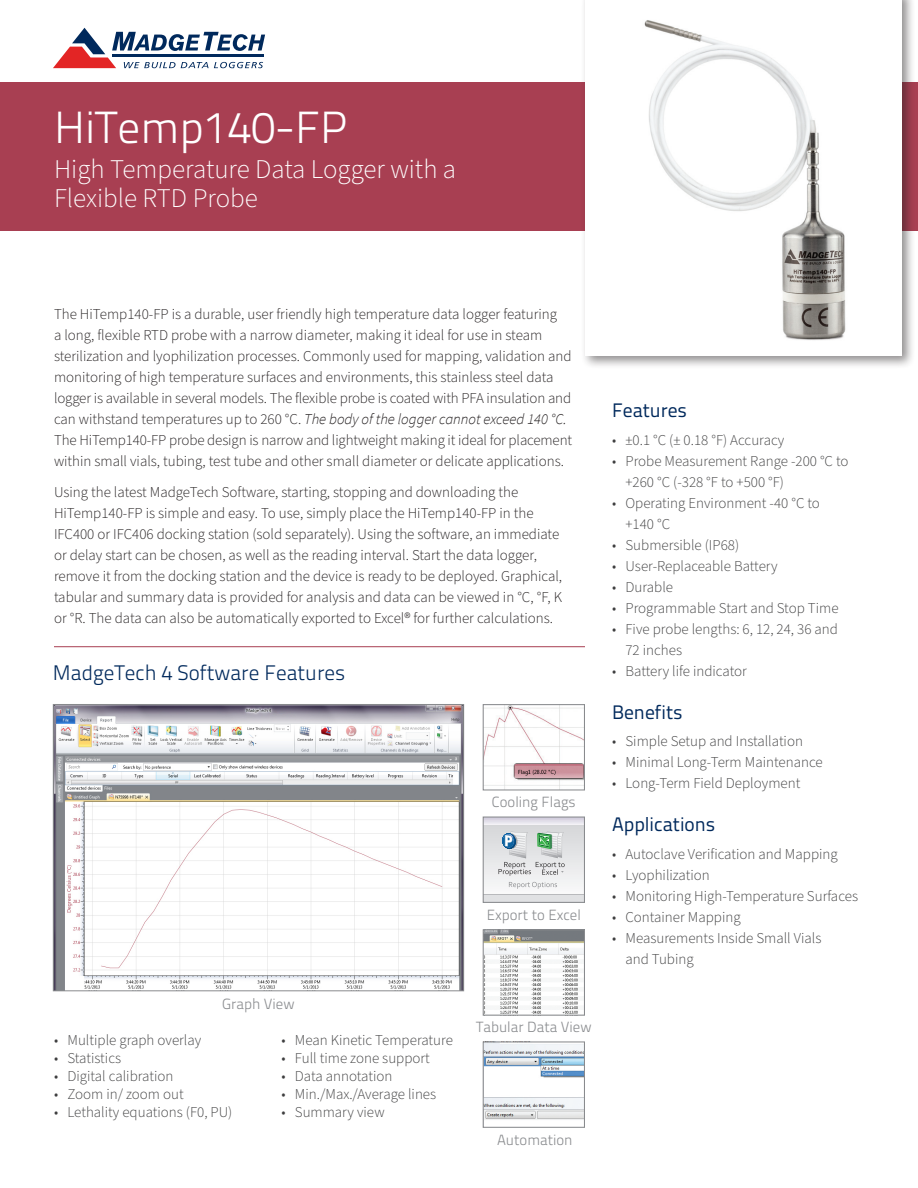
<style>
.page{position:relative;width:918px;height:1188px;background:#fff}
.page>*{position:absolute;margin:0;border:0;box-sizing:border-box;transform-origin:0 0}
.t1{font:300 45px "Titillium Text 22 L";color:#fff}
.t2{font:300 27px/28.5px "Source Sans Pro";color:#fff}
.t3{font:300 21px "Titillium Text 22 L";color:#00295c}
.Subhead{font:19.5px "Titillium Text 22 L";color:#00295c}
.body{font:300 15px/21px "Source Sans Pro";color:#231f20}
.t4{font:300 15px/21px "Source Sans Pro";color:#3e3e3f}
.t5{font:300 14.7px "Titillium Text 22 L";color:#898b8e}
.s1{font-style:italic}
</style>
<div class="page">
<div style="left:0;top:82px;width:918px;height:149px;background:#a83f52"></div>
<div style="left:581px;top:0;width:335px;height:369px;background:#231f20;opacity:.5"></div>
<div style="left:585px;top:0;width:317px;height:355px;background:#fff"></div>
<svg style="left:53px;top:28px;width:212px;height:40px"></svg>
<hr style="left:112px;top:54px;width:152px;height:3px;background:#00295c">
<img style="left:485px;top:706px;width:98px;height:82px">
<div style="left:483px;top:704px;width:102px;height:86px;border:1px solid #898b8e"></div>
<img style="left:485px;top:931px;width:98px;height:83px">
<div style="left:483px;top:929px;width:102px;height:87px;border:1px solid #898b8e"></div>
<img style="left:485px;top:1043px;width:98px;height:77px">
<div style="left:483px;top:1041px;width:102px;height:87px;border:1px solid #898b8e"></div>
<svg style="left:485px;top:824px;width:98px;height:63px"></svg>
<hr style="left:483px;top:825px;width:101px;height:1px;background:#b8b9bc">
<hr style="left:483px;top:894px;width:101px;height:1px;background:#b8b9bc">
<div style="left:483px;top:895px;width:101px;height:7px;background:#e0e1e3"></div>
<div style="left:483px;top:817px;width:101px;height:7px;background:#e1dee8"></div>
<div style="left:483px;top:817px;width:102px;height:86px;border:1px solid #898b8e"></div>
<svg style="left:509px;top:882px;width:48px;height:7px"></svg>
<hr style="left:54px;top:646px;width:531px;height:1px;background:#a83f52">
<img style="left:55px;top:706px;width:407px;height:283px">
<div style="left:53px;top:704px;width:411px;height:287px;border:1px solid #898b8e"></div>
<img style="left:644px;top:20px;width:202px;height:320px">
<svg style="left:499px;top:832px;width:66px;height:44px;background:#c0cccc"></svg>
<p class="t1" style="left:54px;top:94px;width:295px">HiTemp140-FP</p>
<p class="t2" style="left:54px;top:156px;width:404px">High Temperature Data Logger with a<br>Flexible RTD Probe</p>
<p class="body" style="left:54px;top:304px;width:520px">The HiTemp140-FP is a durable, user friendly high temperature data logger featuring<br>a long, flexible RTD probe with a narrow diameter, making it ideal for use in steam sterilization and lyophilization processes. Commonly used for mapping, validation and monitoring of high temperature surfaces and environments, this stainless steel data logger is available in several models. The flexible probe is coated with PFA insulation and can withstand temperatures up to 260 °C. <span class="s1">The body of the logger cannot exceed 140 °C.<br></span>The HiTemp140-FP probe design is narrow and lightweight making it ideal for placement within small vials, tubing, test tube and other small diameter or delicate applications.</p>
<p class="body" style="left:54px;top:482px;width:510px">Using the latest MadgeTech Software, starting, stopping and downloading the HiTemp140-FP is simple and easy. To use, simply place the HiTemp140-FP in the IFC400 or IFC406 docking station (sold separately). Using the software, an immediate or delay start can be chosen, as well as the reading interval. Start the data logger, remove it from the docking station and the device is ready to be deployed. Graphical, tabular and summary data is provided for analysis and data can be viewed in °C, °F, K or °R. The data can also be automatically exported to Excel® for further calculations.</p>
<p class="t3" style="left:53px;top:658px;width:294px">MadgeTech 4 Software Features</p>
<p class="t5" style="left:492px;top:791px;width:85px">Cooling Flags</p>
<p class="t5" style="left:487px;top:904px;width:96px">Export to Excel</p>
<p class="t5" style="left:222px;top:993px;width:74px">Graph View</p>
<p class="t4" style="left:54px;top:1030px;width:149px">• Multiple graph overlay</p>
<p class="t4" style="left:54px;top:1048px;width:69px">• Statistics</p>
<p class="t4" style="left:54px;top:1066px;width:121px">• Digital calibration</p>
<p class="t4" style="left:54px;top:1084px;width:131px">• Zoom in/ zoom out</p>
<p class="t4" style="left:54px;top:1102px;width:180px">• Lethality equations (F0, PU)</p>
<p class="t4" style="left:281px;top:1030px;width:173px">• Mean Kinetic Temperature</p>
<p class="t4" style="left:281px;top:1048px;width:150px">• Full time zone support</p>
<p class="t4" style="left:281px;top:1066px;width:112px">• Data annotation</p>
<p class="t4" style="left:281px;top:1084px;width:156px">• Min./Max./Average lines</p>
<p class="t4" style="left:281px;top:1102px;width:105px">• Summary view</p>
<p class="t5" style="left:476px;top:1016px;width:117px">Tabular Data View</p>
<p class="t5" style="left:497px;top:1129px;width:77px">Automation</p>
<p class="Subhead" style="left:612px;top:396px;width:77px">Features</p>
<p class="t4" style="left:612px;top:430px;width:174px">• ±0.1 °C (± 0.18 °F) Accuracy</p>
<p class="t4" style="left:626px;top:451px;width:225px;text-indent:-14px">• Probe Measurement Range -200 °C to +260 °C (-328 °F to +500 °F)</p>
<p class="t4" style="left:626px;top:493px;width:196px;text-indent:-14px">• Operating Environment -40 °C to +140 °C</p>
<p class="t4" style="left:612px;top:535px;width:129px">• Submersible (IP68)</p>
<p class="t4" style="left:612px;top:556px;width:167px">• User-Replaceable Battery</p>
<p class="t4" style="left:612px;top:577px;width:63px">• Durable</p>
<p class="t4" style="left:612px;top:598px;width:228px">• Programmable Start and Stop Time</p>
<p class="t4" style="left:626px;top:619px;width:214px;text-indent:-14px">• Five probe lengths: 6, 12, 24, 36 and<br>72 inches</p>
<p class="t4" style="left:612px;top:661px;width:136px">• Battery life indicator</p>
<p class="Subhead" style="left:612px;top:697px;width:72px">Benefits</p>
<p class="t4" style="left:612px;top:731px;width:193px">• Simple Setup and Installation</p>
<p class="t4" style="left:612px;top:752px;width:212px">• Minimal Long-Term Maintenance</p>
<p class="t4" style="left:612px;top:773px;width:190px">• Long-Term Field Deployment</p>
<p class="Subhead" style="left:612px;top:810px;width:105px">Applications</p>
<p class="t4" style="left:612px;top:844px;width:227px">• Autoclave Verification and Mapping</p>
<p class="t4" style="left:612px;top:865px;width:99px">• Lyophilization</p>
<p class="t4" style="left:612px;top:886px;width:248px">• Monitoring High-Temperature Surfaces</p>
<p class="t4" style="left:612px;top:907px;width:130px">• Container Mapping</p>
<p class="t4" style="left:626px;top:928px;width:198px;text-indent:-14px">• Measurements Inside Small Vials and Tubing</p>
</div>
